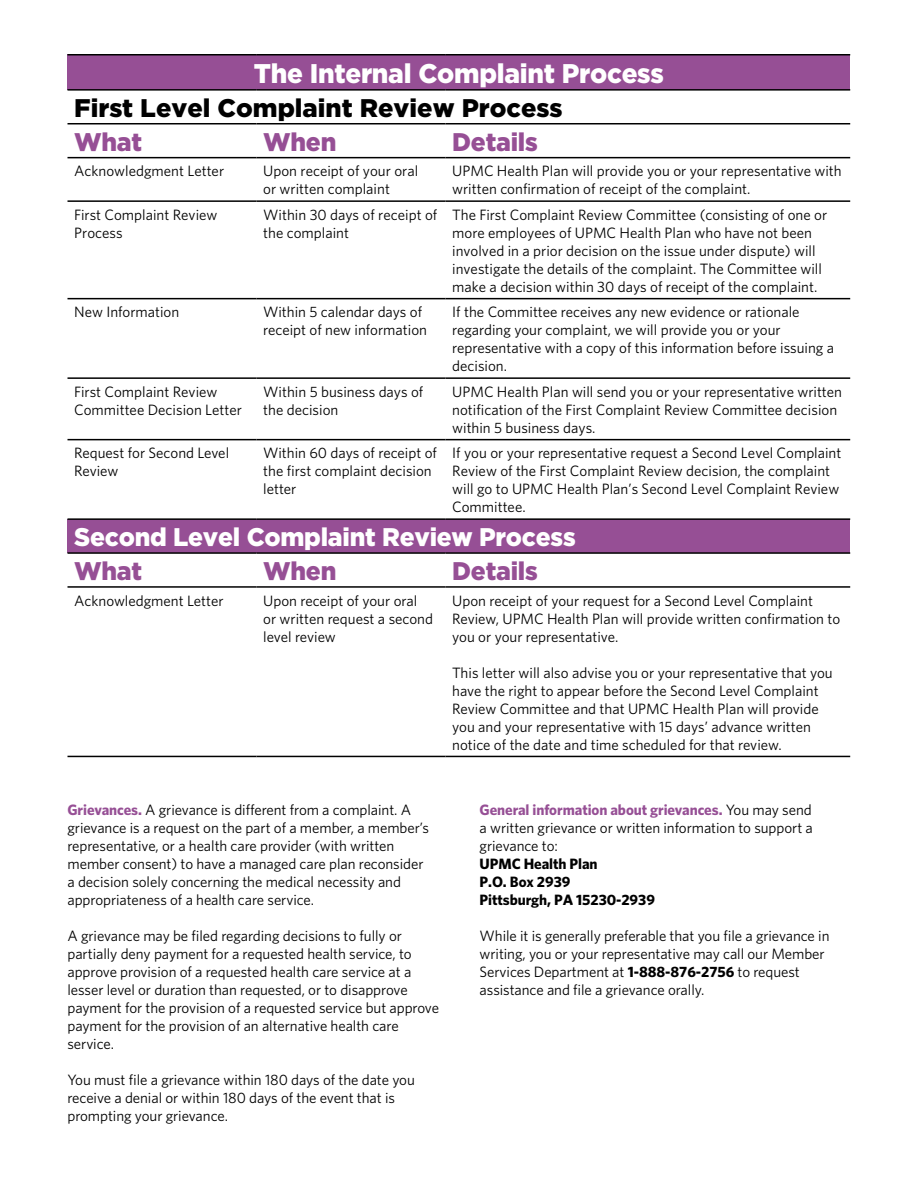
<style>
.page{position:relative;width:918px;height:1188px;background:#fff}
.page>*{position:absolute;margin:0;border:0;box-sizing:border-box;transform-origin:0 0}
.t1{font:900 27px "Gotham";letter-spacing:-.01em;color:#fff}
.t2{font:900 25.5px "Gotham";letter-spacing:-.01em;color:#fff}
.t3{font:900 25.5px "Gotham";color:#000}
.t4{font:900 25.5px "Gotham";letter-spacing:-.01em;color:#964f95}
.t5{font:15px/18px "Whitney";color:#000}
.t6{font:700 15px/18px "Whitney";letter-spacing:-.005em;color:#000}
.s1{font-weight:700;color:#964f95}
.s2{font-weight:700}
</style>
<div class="page">
<div style="left:68px;top:55px;width:782px;height:35px;background:#964f95"></div>
<div style="left:68px;top:519px;width:782px;height:34px;background:#964f95"></div>
<hr style="left:68px;top:54px;width:188px;height:2px;background:#000">
<hr style="left:256px;top:54px;width:190px;height:2px;background:#000">
<hr style="left:446px;top:54px;width:404px;height:2px;background:#000">
<hr style="left:68px;top:89px;width:188px;height:2px;background:#000">
<hr style="left:256px;top:89px;width:190px;height:2px;background:#000">
<hr style="left:446px;top:89px;width:404px;height:2px;background:#000">
<hr style="left:68px;top:123px;width:188px;height:1px;background:#000">
<hr style="left:256px;top:123px;width:190px;height:1px;background:#000">
<hr style="left:446px;top:123px;width:404px;height:1px;background:#000">
<hr style="left:68px;top:157px;width:188px;height:1px;background:#000">
<hr style="left:256px;top:157px;width:190px;height:1px;background:#000">
<hr style="left:446px;top:157px;width:404px;height:1px;background:#000">
<hr style="left:68px;top:200px;width:188px;height:2px;background:#000">
<hr style="left:256px;top:200px;width:190px;height:2px;background:#000">
<hr style="left:446px;top:200px;width:404px;height:2px;background:#000">
<hr style="left:68px;top:298px;width:188px;height:1px;background:#000">
<hr style="left:256px;top:298px;width:190px;height:1px;background:#000">
<hr style="left:446px;top:298px;width:404px;height:1px;background:#000">
<hr style="left:68px;top:377px;width:188px;height:2px;background:#000">
<hr style="left:256px;top:377px;width:190px;height:2px;background:#000">
<hr style="left:446px;top:377px;width:404px;height:2px;background:#000">
<hr style="left:68px;top:439px;width:188px;height:1px;background:#000">
<hr style="left:256px;top:439px;width:190px;height:1px;background:#000">
<hr style="left:446px;top:439px;width:404px;height:1px;background:#000">
<hr style="left:68px;top:518px;width:188px;height:2px;background:#000">
<hr style="left:256px;top:518px;width:190px;height:2px;background:#000">
<hr style="left:446px;top:518px;width:404px;height:2px;background:#000">
<hr style="left:68px;top:552px;width:188px;height:2px;background:#000">
<hr style="left:256px;top:552px;width:190px;height:2px;background:#000">
<hr style="left:446px;top:552px;width:404px;height:2px;background:#000">
<hr style="left:68px;top:586px;width:188px;height:2px;background:#000">
<hr style="left:256px;top:586px;width:190px;height:2px;background:#000">
<hr style="left:446px;top:586px;width:404px;height:2px;background:#000">
<hr style="left:68px;top:756px;width:188px;height:1px;background:#000">
<hr style="left:256px;top:756px;width:190px;height:1px;background:#000">
<hr style="left:446px;top:756px;width:404px;height:1px;background:#000">
<h1 class="t1" style="left:254px;top:55px;width:412px">The Internal Complaint Process</h1>
<h2 class="t3" style="left:74px;top:90px;width:490px">First Level Complaint Review Process</h2>
<h2 class="t4" style="left:74px;top:124px;width:69px">What</h2>
<h2 class="t4" style="left:263px;top:124px;width:75px">When</h2>
<h2 class="t4" style="left:452px;top:124px;width:87px">Details</h2>
<p class="t5" style="left:74px;top:162px;width:151px">Acknowledgment Letter</p>
<p class="t5" style="left:263px;top:162px;width:156px">Upon receipt of your oral or written complaint</p>
<p class="t5" style="left:452px;top:162px;width:391px">UPMC Health Plan will provide you or your representative with written confirmation of receipt of the complaint.</p>
<p class="t5" style="left:74px;top:205px;width:145px">First Complaint Review<br>Process</p>
<p class="t5" style="left:263px;top:205px;width:176px">Within 30 days of receipt of the complaint</p>
<p class="t5" style="left:452px;top:205px;width:377px">The First Complaint Review Committee (consisting of one or more employees of UPMC Health Plan who have not been involved in a prior decision on the issue under dispute) will investigate the details of the complaint. The Committee will make a decision within 30 days of receipt of the complaint.</p>
<p class="t5" style="left:74px;top:303px;width:107px">New Information</p>
<p class="t5" style="left:263px;top:303px;width:165px">Within 5 calendar days of receipt of new information</p>
<p class="t5" style="left:452px;top:303px;width:384px">If the Committee receives any new evidence or rationale regarding your complaint, we will provide you or your representative with a copy of this information before issuing a decision.</p>
<p class="t5" style="left:74px;top:382px;width:169px">First Complaint Review<br>Committee Decision Letter</p>
<p class="t5" style="left:263px;top:382px;width:162px">Within 5 business days of the decision</p>
<p class="t5" style="left:452px;top:382px;width:391px">UPMC Health Plan will send you or your representative written notification of the First Complaint Review Committee decision within 5 business days.</p>
<p class="t5" style="left:74px;top:444px;width:156px">Request for Second Level<br>Review</p>
<p class="t5" style="left:263px;top:444px;width:175px">Within 60 days of receipt of the first complaint decision letter</p>
<p class="t5" style="left:452px;top:444px;width:391px">If you or your representative request a Second Level Complaint Review of the First Complaint Review decision, the complaint will go to UPMC Health Plan’s Second Level Complaint Review Committee.</p>
<h2 class="t2" style="left:74px;top:520px;width:503px">Second Level Complaint Review Process</h2>
<h2 class="t4" style="left:74px;top:554px;width:69px">What</h2>
<h2 class="t4" style="left:263px;top:554px;width:75px">When</h2>
<h2 class="t4" style="left:452px;top:554px;width:87px">Details</h2>
<p class="t5" style="left:74px;top:591px;width:151px">Acknowledgment Letter</p>
<p class="t5" style="left:263px;top:591px;width:171px">Upon receipt of your oral or written request a second level review</p>
<p class="t5" style="left:452px;top:591px;width:390px">Upon receipt of your request for a Second Level Complaint<br>Review, UPMC Health Plan will provide written confirmation to you or your representative.</p>
<p class="t5" style="left:452px;top:663px;width:382px">This letter will also advise you or your representative that you have the right to appear before the Second Level Complaint Review Committee and that UPMC Health Plan will provide you and your representative with 15 days’ advance written notice of the date and time scheduled for that review.</p>
<p class="t5" style="left:68px;top:801px;width:363px"><span class="s1">Grievances.</span> A grievance is different from a complaint. A grievance is a request on the part of a member, a member’s representative, or a health care provider (with written member consent) to have a managed care plan reconsider a decision solely concerning the medical necessity and appropriateness of a health care service.</p>
<p class="t5" style="left:68px;top:927px;width:373px">A grievance may be filed regarding decisions to fully or partially deny payment for a requested health service, to approve provision of a requested health care service at a lesser level or duration than requested, or to disapprove payment for the provision of a requested service but approve payment for the provision of an alternative health care service.</p>
<p class="t5" style="left:68px;top:1071px;width:349px">You must file a grievance within 180 days of the date you receive a denial or within 180 days of the event that is prompting your grievance.</p>
<p class="t5" style="left:480px;top:801px;width:335px;text-align:justify"><span class="s1">General information about grievances.</span> You may send a written grievance or written information to support a grievance to:</p>
<p class="t6" style="left:480px;top:855px;width:177px">UPMC Health Plan<br>P.O. Box 2939<br>Pittsburgh, PA 15230-2939</p>
<p class="t5" style="left:480px;top:927px;width:351px">While it is generally preferable that you file a grievance in writing, you or your representative may call our Member Services Department at <span class="s2">1-888-876-2756</span> to request assistance and file a grievance orally.</p>
</div>
